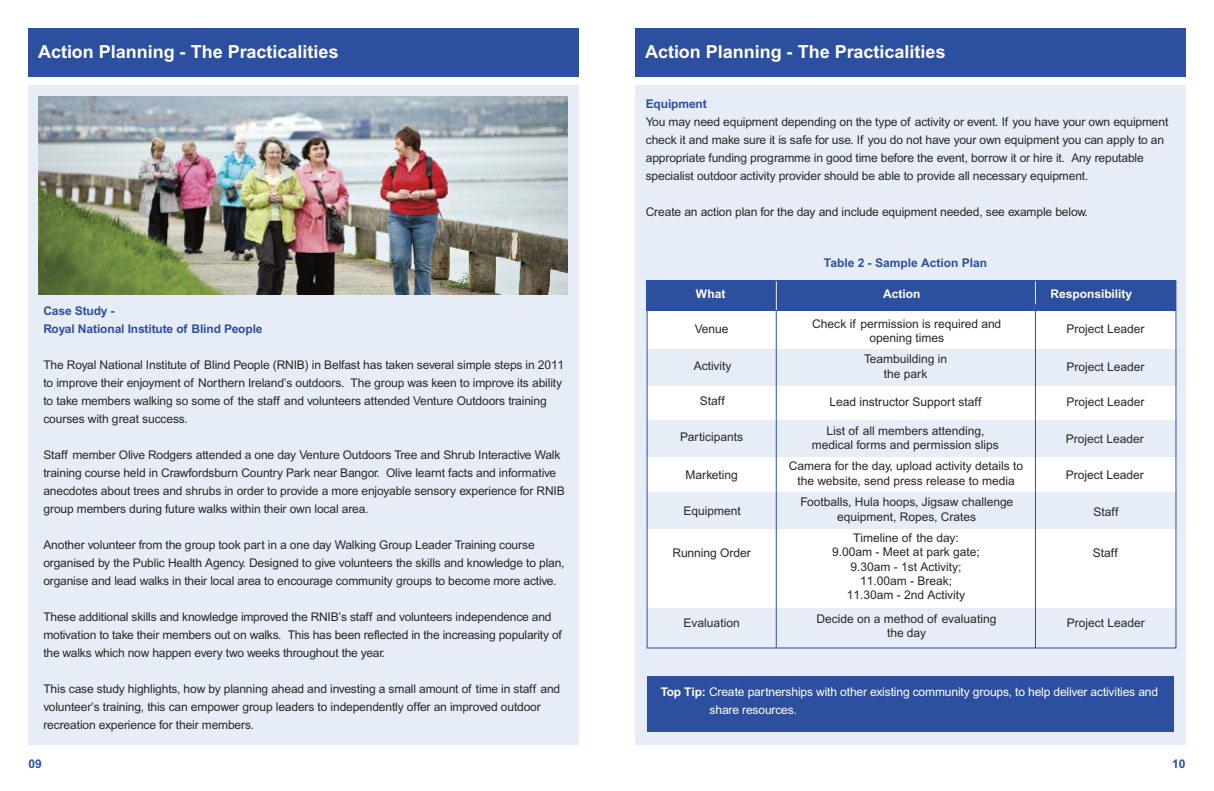
<style>
.page{position:relative;width:1214px;height:791px;background:#fff}
.page>*{position:absolute;margin:0;border:0;box-sizing:border-box;transform-origin:0 0}
.t1{font:700 18px "Arial";color:#fff}
.t2{font:12px/18px "Arial";letter-spacing:-.01em;color:#272627;text-align:center}
.t3{font:12px/18px "Arial";letter-spacing:-.01em;color:#fff}
.t4{font:700 12px/18px "Arial";letter-spacing:-.01em;color:#2d4f9f}
.t5{font:700 12px "Arial";color:#fff}
.s1{font-weight:700}
</style>
<div class="page">
<div style="left:635px;top:85px;width:550px;height:659px;background:#e7edf6"></div>
<div style="left:647px;top:282px;width:529px;height:326px;background:#fff"></div>
<div style="left:647px;top:677px;width:527px;height:55px;background:#2d4f9f"></div>
<div style="left:644px;top:349px;width:541px;height:37px;background:#e7edf6"></div>
<div style="left:644px;top:420px;width:541px;height:37px;background:#e7edf6"></div>
<div style="left:644px;top:492px;width:541px;height:37px;background:#e7edf6"></div>
<div style="left:635px;top:28px;width:550px;height:49px;background:#2d4f9f"></div>
<div style="left:646px;top:280px;width:529px;height:30px;background:#2d4f9f"></div>
<hr style="left:776px;top:304px;width:1px;height:343px;background:#2d4f9f">
<svg style="left:776px;top:283px;width:1px;height:27px"></svg>
<svg style="left:1035px;top:283px;width:1px;height:21px"></svg>
<hr style="left:1035px;top:304px;width:1px;height:344px;background:#2d4f9f">
<div style="left:28px;top:85px;width:550px;height:659px;background:#e7edf6"></div>
<div style="left:28px;top:28px;width:550px;height:49px;background:#2d4f9f"></div>
<img style="left:39px;top:96px;width:528px;height:199px">
<h1 class="t1" style="left:38px;top:45px;width:302px">Action Planning - The Practicalities</h1>
<p class="t4" style="left:43px;top:303px;width:221px">Case Study -<br>Royal National Institute of Blind People</p>
<p class="t2" style="left:43px;top:357px;width:522px;text-align:left">The Royal National Institute of Blind People (RNIB) in Belfast has taken several simple steps in 2011 to improve their enjoyment of Northern Ireland’s outdoors. The group was keen to improve its ability to take members walking so some of the staff and volunteers attended Venture Outdoors training courses with great success.</p>
<p class="t2" style="left:43px;top:447px;width:523px;text-align:left">Staff member Olive Rodgers attended a one day Venture Outdoors Tree and Shrub Interactive Walk training course held in Crawfordsburn Country Park near Bangor. Olive learnt facts and informative anecdotes about trees and shrubs in order to provide a more enjoyable sensory experience for RNIB group members during future walks within their own local area.</p>
<p class="t2" style="left:43px;top:537px;width:522px;text-align:left">Another volunteer from the group took part in a one day Walking Group Leader Training course organised by the Public Health Agency. Designed to give volunteers the skills and knowledge to plan, organise and lead walks in their local area to encourage community groups to become more active.</p>
<p class="t2" style="left:43px;top:609px;width:520px;text-align:left">These additional skills and knowledge improved the RNIB’s staff and volunteers independence and motivation to take their members out on walks. This has been reflected in the increasing popularity of the walks which now happen every two weeks throughout the year.</p>
<p class="t2" style="left:43px;top:681px;width:518px;text-align:left">This case study highlights, how by planning ahead and investing a small amount of time in staff and volunteer’s training, this can empower group leaders to independently offer an improved outdoor recreation experience for their members.</p>
<h1 class="t1" style="left:645px;top:45px;width:302px">Action Planning - The Practicalities</h1>
<p class="t4" style="left:645px;top:96px;width:62px">Equipment</p>
<p class="t2" style="left:645px;top:114px;width:524px;text-align:left">You may need equipment depending on the type of activity or event. If you have your own equipment check it and make sure it is safe for use. If you do not have your own equipment you can apply to an appropriate funding programme in good time before the event, borrow it or hire it. Any reputable specialist outdoor activity provider should be able to provide all necessary equipment.</p>
<p class="t2" style="left:645px;top:204px;width:443px">Create an action plan for the day and include equipment needed, see example below.</p>
<p class="t4" style="left:823px;top:255px;width:165px">Table 2 - Sample Action Plan</p>
<p class="t5" style="left:696px;top:289px;width:31px">What</p>
<p class="t5" style="left:883px;top:289px;width:39px">Action</p>
<p class="t5" style="left:1050px;top:289px;width:83px">Responsibility</p>
<p class="t2" style="left:694px;top:320px;width:35px">Venue</p>
<p class="t2" style="left:812px;top:317px;width:190px;line-height:14.4px">Check if permission is required and opening times</p>
<p class="t2" style="left:1066px;top:321px;width:79px">Project Leader</p>
<p class="t2" style="left:693px;top:358px;width:39px">Activity</p>
<p class="t2" style="left:864px;top:353px;width:85px;line-height:14.4px">Teambuilding in the park</p>
<p class="t2" style="left:1066px;top:358px;width:79px">Project Leader</p>
<p class="t2" style="left:699px;top:393px;width:27px">Staff</p>
<p class="t2" style="left:829px;top:393px;width:153px">Lead instructor Support staff</p>
<p class="t2" style="left:1066px;top:394px;width:79px">Project Leader</p>
<p class="t2" style="left:680px;top:429px;width:64px">Participants</p>
<p class="t2" style="left:811px;top:424px;width:189px;line-height:14.4px">List of all members attending, medical forms and permission slips</p>
<p class="t2" style="left:1065px;top:431px;width:79px">Project Leader</p>
<p class="t2" style="left:685px;top:467px;width:54px">Marketing</p>
<p class="t2" style="left:788px;top:460px;width:236px;line-height:14.4px">Camera for the day, upload activity details to the website, send press release to media</p>
<p class="t2" style="left:1065px;top:467px;width:79px">Project Leader</p>
<p class="t2" style="left:683px;top:503px;width:59px">Equipment</p>
<p class="t2" style="left:1093px;top:504px;width:27px">Staff</p>
<p class="t2" style="left:672px;top:545px;width:80px">Running Order</p>
<p class="t2" style="left:800px;top:496px;width:214px;line-height:14.4px">Footballs, Hula hoops, Jigsaw challenge equipment, Ropes, Crates</p>
<p class="t2" style="left:832px;top:531px;width:149px;line-height:14.4px">Timeline of the day:<br>9.00am - Meet at park gate;<br>9.30am - 1st Activity;<br>11.00am - Break;<br>11.30am - 2nd Activity</p>
<p class="t2" style="left:1092px;top:545px;width:27px">Staff</p>
<p class="t2" style="left:683px;top:614px;width:58px">Evaluation</p>
<p class="t2" style="left:816px;top:613px;width:181px;line-height:14.4px">Decide on a method of evaluating the day</p>
<p class="t2" style="left:1066px;top:614px;width:79px">Project Leader</p>
<p class="t3" style="left:709px;top:684px;width:450px;text-indent:-49px"><span class="s1">Top Tip:</span> Create partnerships with other existing community groups, to help deliver activities and share resources.</p>
<p class="t4" style="left:28px;top:756px;width:15px">09</p>
<p class="t4" style="left:1172px;top:756px;width:15px">10</p>
</div>
